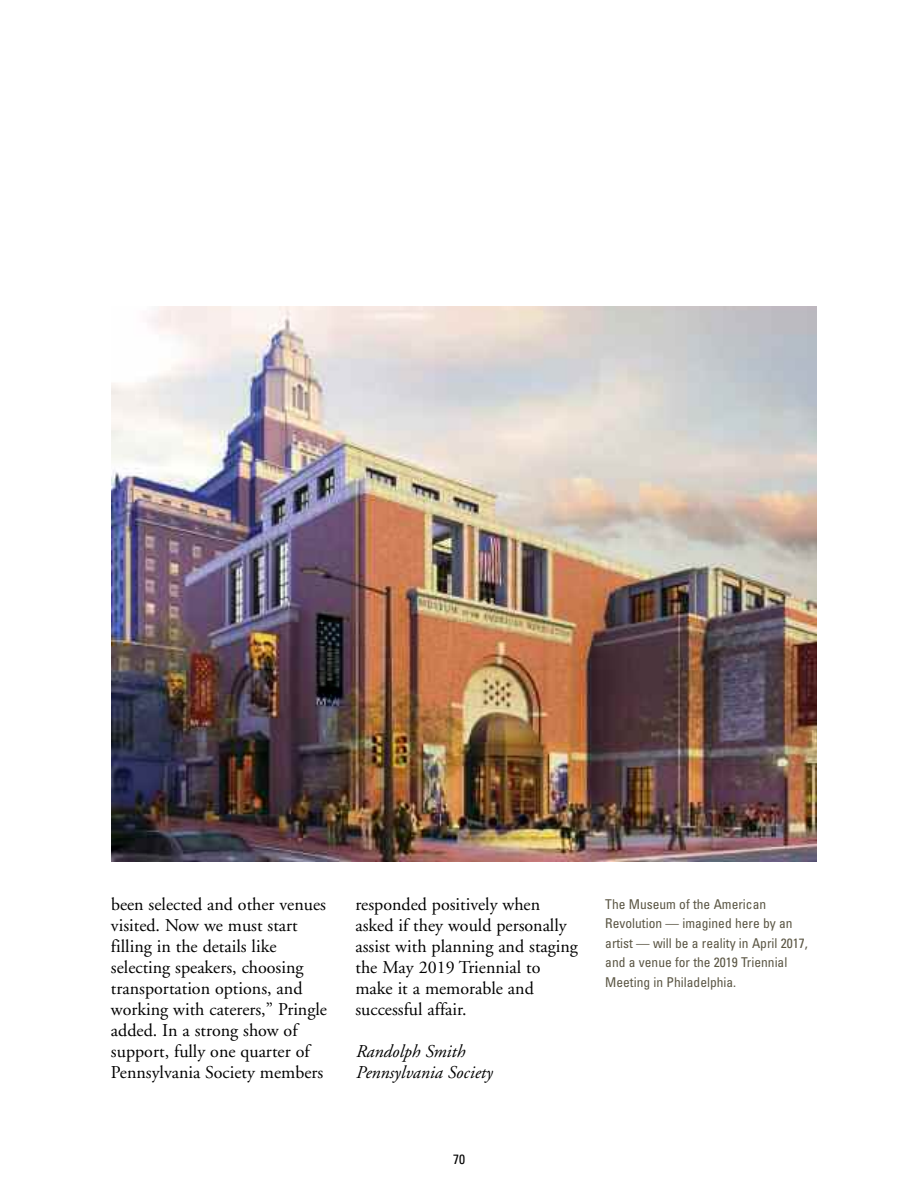
<style>
.page{position:relative;width:918px;height:1188px;background:#fff}
.page>*{position:absolute;margin:0;border:0;box-sizing:border-box;transform-origin:0 0}
.t1{font:18px/21px "Adobe Garamond";color:#000}
.t2{font:italic 18px/21px "Adobe Garamond";color:#000}
.t3{font:condensed 13.5px/19.5px "Univers";color:#5b5644}
.t4{font:condensed 13.5px "Univers";color:#000}
</style>
<div class="page">
<img style="left:111px;top:306px;width:706px;height:555px">
<p class="t1" style="left:111px;top:896px;width:218px">been selected and other venues visited. Now we must start filling in the details like selecting speakers, choosing transportation options, and working with caterers,” Pringle added. In a strong show of support, fully one quarter of<br>Pennsylvania Society members</p>
<p class="t1" style="left:355px;top:896px;width:224px">responded positively when asked if they would personally assist with planning and staging the May 2019 Triennial to make it a memorable and successful affair.</p>
<p class="t2" style="left:355px;top:1043px;width:138px">Randolph Smith<br>Pennsylvania Society</p>
<p class="t3" style="left:605px;top:895px;width:204px">The Museum of the American<br>Revolution — imagined here by an artist — will be a reality in April 2017, and a venue for the 2019 Triennial<br>Meeting in Philadelphia.</p>
<p class="t4" style="left:453px;top:1154px;width:13px">70</p>
</div>
